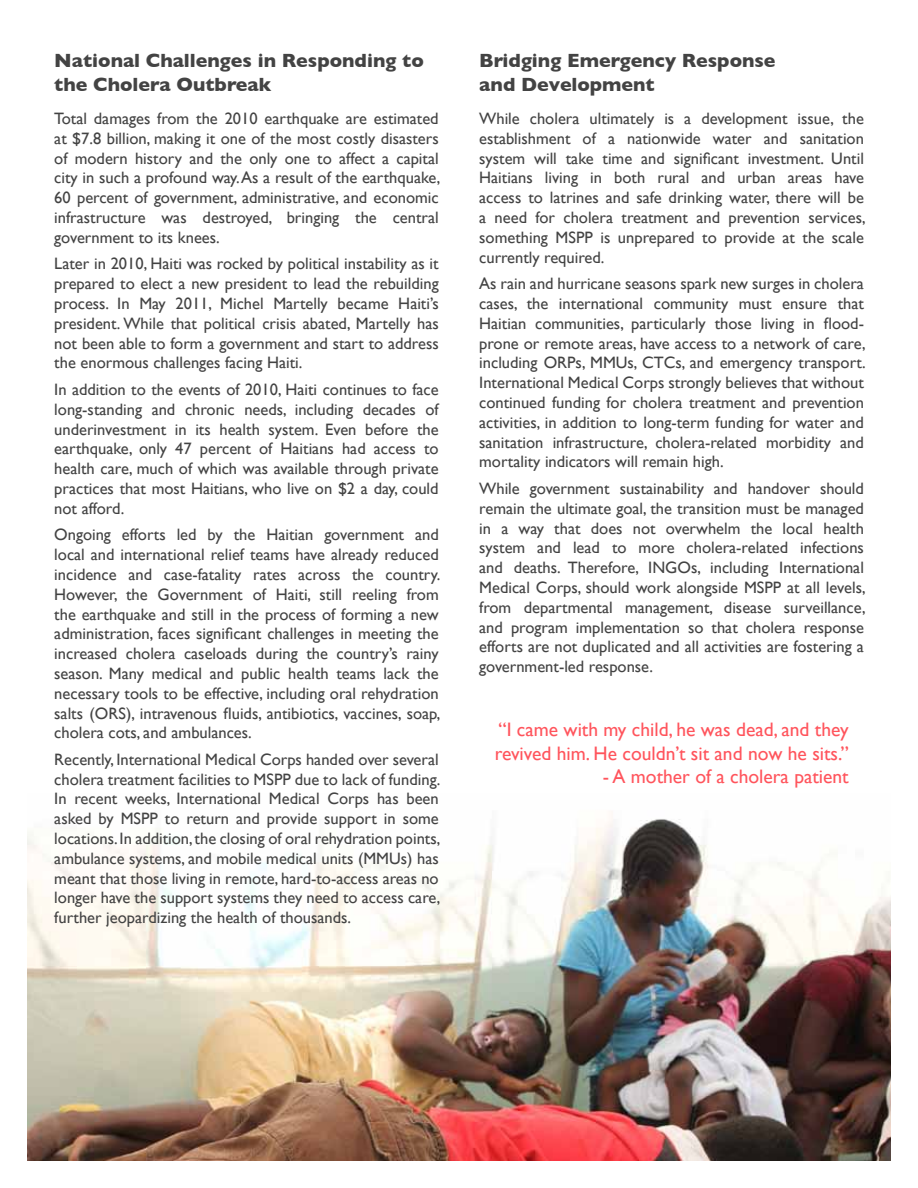
<style>
.page{position:relative;width:918px;height:1188px;background:#fff}
.page>*{position:absolute;margin:0;border:0;box-sizing:border-box;transform-origin:0 0}
.t1{font:19.5px/23.4px "Gill Sans";color:#ff545c}
.t2{font:700 19.5px/23.4px "Gill Sans";color:#434343}
.t3{font:16.5px/19.8px "Gill Sans";color:#434343;text-align:justify}
</style>
<div class="page">
<img style="left:27px;top:819px;width:864px;height:342px">
<p class="t2" style="left:54px;top:49px;width:371px">National Challenges in Responding to the Cholera Outbreak</p>
<p class="t3" style="left:54px;top:108px;width:388px">Total damages from the 2010 earthquake are estimated at $7.8 billion, making it one of the most costly disasters of modern history and the only one to affect a capital city in such a profound way. As a result of the earthquake, 60 percent of government, administrative, and economic infrastructure was destroyed, bringing the central government to its knees.</p>
<p class="t3" style="left:54px;top:254px;width:386px">Later in 2010, Haiti was rocked by political instability as it prepared to elect a new president to lead the rebuilding process. In May 2011, Michel Martelly became Haiti’s president. While that political crisis abated, Martelly has not been able to form a government and start to address the enormous challenges facing Haiti.</p>
<p class="t3" style="left:54px;top:379px;width:386px">In addition to the events of 2010, Haiti continues to face long-standing and chronic needs, including decades of underinvestment in its health system. Even before the earthquake, only 47 percent of Haitians had access to health care, much of which was available through private practices that most Haitians, who live on $2 a day, could not afford.</p>
<p class="t3" style="left:54px;top:525px;width:388px">Ongoing efforts led by the Haitian government and local and international relief teams have already reduced incidence and case-fatality rates across the country.<br>However, the Government of Haiti, still reeling from the earthquake and still in the process of forming a new administration, faces significant challenges in meeting the increased cholera caseloads during the country’s rainy season. Many medical and public health teams lack the necessary tools to be effective, including oral rehydration salts (ORS), intravenous fluids, antibiotics, vaccines, soap, cholera cots, and ambulances.</p>
<p class="t3" style="left:54px;top:749px;width:388px">Recently, International Medical Corps handed over several cholera treatment facilities to MSPP due to lack of funding.<br>In recent weeks, International Medical Corps has been asked by MSPP to return and provide support in some locations. In addition, the closing of oral rehydration points, ambulance systems, and mobile medical units (MM Us) has meant that those living in remote, hard-to-access areas no longer have the support systems they need to access care, further jeopardizing the health of thousands.</p>
<p class="t2" style="left:479px;top:49px;width:298px">Bridging Emergency Response and Development</p>
<p class="t3" style="left:479px;top:108px;width:388px">While cholera ultimately is a development issue, the establishment of a nationwide water and sanitation system will take time and significant investment. Until Haitians living in both rural and urban areas have access to latrines and safe drinking water, there will be a need for cholera treatment and prevention services, something MSPP is unprepared to provide at the scale currently required.</p>
<p class="t3" style="left:479px;top:274px;width:388px">As rain and hurricane seasons spark new surges in cholera cases, the international community must ensure that Haitian communities, particularly those living in flood&shy;prone or remote areas, have access to a network of care, including ORPs, MMUs, CTCs, and emergency transport.<br>International Medical Corps strongly believes that without continued funding for cholera treatment and prevention activities, in addition to long-term funding for water and sanitation infrastructure, cholera-related morbidity and mortality indicators will remain high.</p>
<p class="t3" style="left:479px;top:478px;width:388px">While government sustainability and handover should remain the ultimate goal, the transition must be managed in a way that does not overwhelm the local health system and lead to more cholera-related infections and deaths. Therefore, INGOs, including International Medical Corps, should work alongside MSPP at all levels, from departmental management, disease surveillance, and program implementation so that cholera response efforts are not duplicated and all activities are fostering a government-led response.</p>
<p class="t1" style="left:495px;top:718px;width:356px">“I came with my child, he was dead, and they revived him. He couldn’t sit and now he sits.”</p>
<p class="t1" style="left:603px;top:765px;width:248px">- A mother of a cholera patient</p>
</div>
